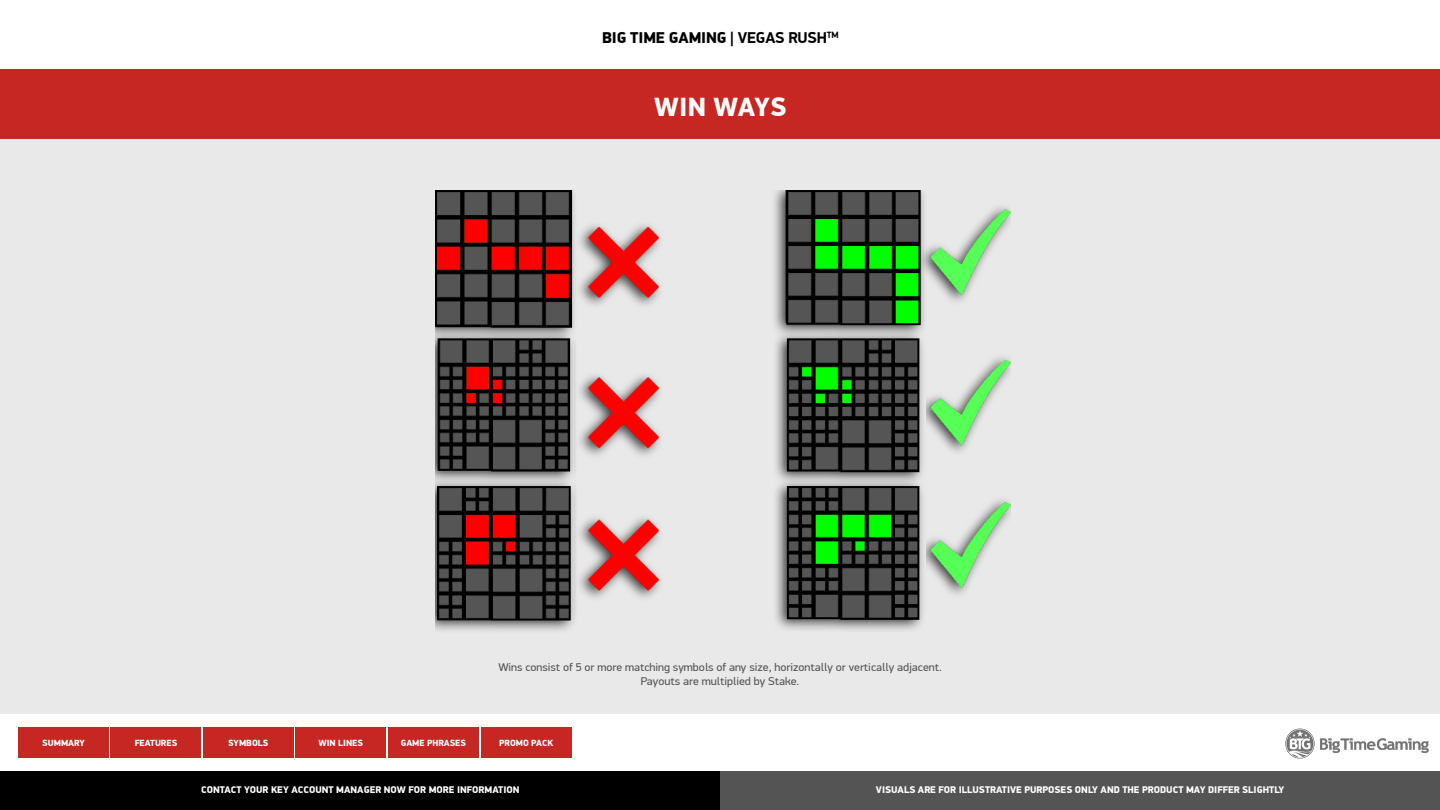
<style>
.page{position:relative;width:1440px;height:810px;background:#fff}
.page>*{position:absolute;margin:0;border:0;box-sizing:border-box;transform-origin:0 0}
.t1{font:900 26.55px "PF Din Display Pro";letter-spacing:.01em;color:#fff}
.t2{font:900 15.75px "PF Din Display Pro";letter-spacing:-.01em;color:#000}
.BIG_TITLE{font:11.25px "PF Din Display Pro";color:#545454;scale:1.06 1}
.BIG_TITLE-2{font:900 9.75px "PF Din Display Pro";color:#fff}
.BIG_TITLE-3{font:900 9px "PF Din Display Pro";color:#fff}
.s1{font-weight:700}
</style>
<div class="page">
<div style="left:0;top:69px;width:1440px;height:645px;background:#e8e8e8"></div>
<div style="left:0;top:69px;width:1440px;height:69px;background:#c72722"></div>
<img style="left:1285px;top:728px;width:144px;height:31px">
<div style="left:0;top:771px;width:720px;height:39px;background:#000"></div>
<div style="left:720px;top:771px;width:720px;height:39px;background:#545454"></div>
<img style="left:435px;top:190px;width:576px;height:441px">
<div style="left:18px;top:728px;width:91px;height:30px;background:#c72722"></div>
<div style="left:111px;top:728px;width:90px;height:30px;background:#c72722"></div>
<div style="left:203px;top:728px;width:90px;height:30px;background:#c72722"></div>
<div style="left:296px;top:728px;width:90px;height:30px;background:#c72722"></div>
<div style="left:388px;top:728px;width:91px;height:30px;background:#c72722"></div>
<div style="left:481px;top:728px;width:90px;height:30px;background:#c72722"></div>
<p class="t2" style="left:602px;top:28px;width:238px">BIG TIME GAMING <span class="s1">| VEGAS RUSH</span><sup>TM</sup></p>
<p class="t1" style="left:654px;top:91px;width:134px">WIN WAYS</p>
<p class="BIG_TITLE" style="left:498px;top:661px;width:420px">Wins consist of 5 or more matching symbols of any size, horizontally or vertically adjacent.</p>
<p class="BIG_TITLE" style="left:641px;top:674px;width:151px">Payouts are multiplied by Stake.</p>
<p class="BIG_TITLE-3" style="left:42px;top:737px;width:44px">SUMMARY</p>
<p class="BIG_TITLE-3" style="left:135px;top:737px;width:44px">FEATURES</p>
<p class="BIG_TITLE-3" style="left:228px;top:737px;width:42px">SYMBOLS</p>
<p class="BIG_TITLE-3" style="left:318px;top:737px;width:46px">WIN LINES</p>
<p class="BIG_TITLE-3" style="left:401px;top:737px;width:67px">GAME PHRASES</p>
<p class="BIG_TITLE-3" style="left:499px;top:737px;width:55px">PROMO PACK</p>
<p class="BIG_TITLE-2" style="left:201px;top:784px;width:320px">CONTACT YOUR KEY ACCOUNT MANAGER NOW FOR MORE INFORMATION</p>
<p class="BIG_TITLE-2" style="left:876px;top:784px;width:410px">VISUALS ARE FOR ILLUSTRATIVE PURPOSES ONLY AND THE PRODUCT MAY DIFFER SLIGHTLY</p>
</div>
